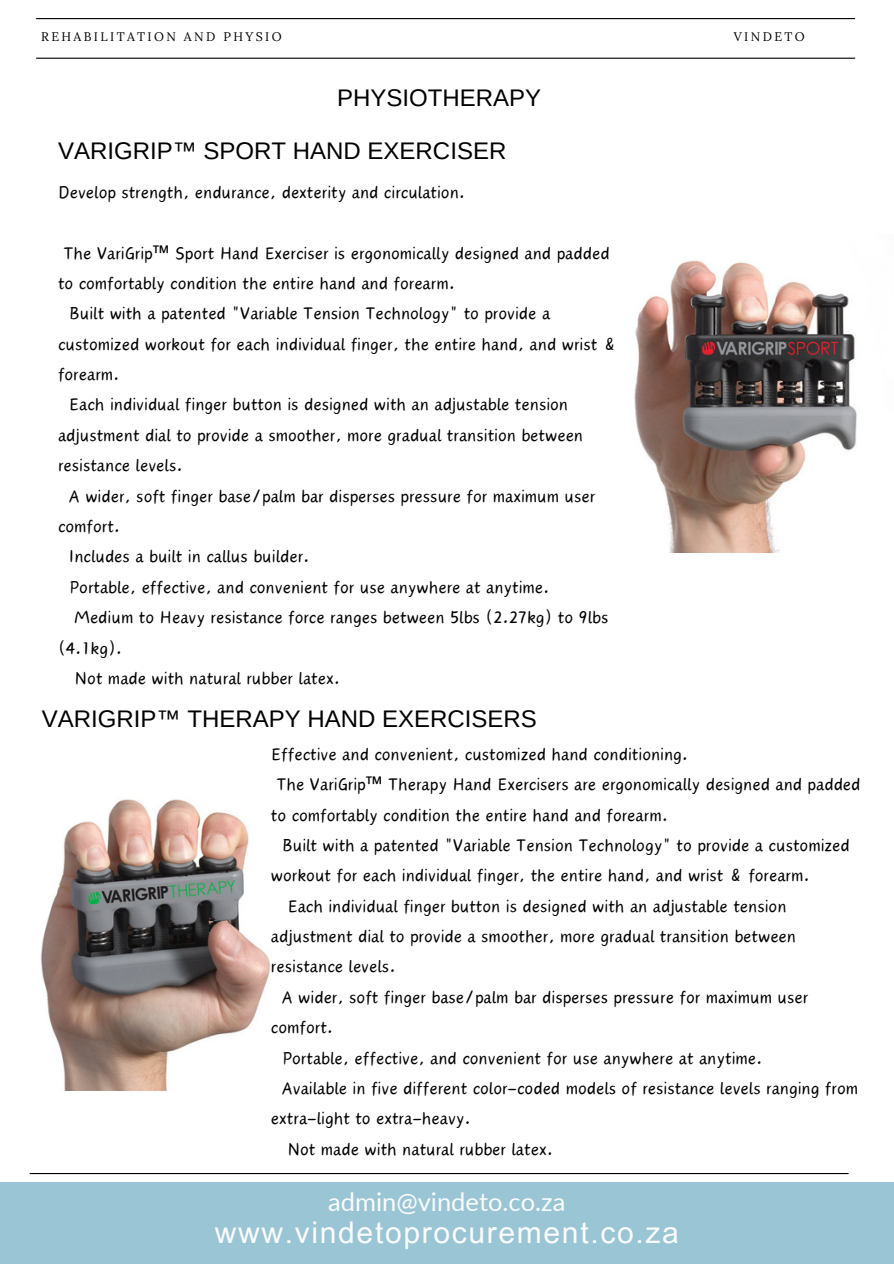
<style>
.page{position:relative;width:894px;height:1264px;background:#fff}
.page>*{position:absolute;margin:0;border:0;box-sizing:border-box;transform-origin:0 0}
.t1{font:30px "Arial MT Pro";letter-spacing:.055em;color:#fbfbfb}
.t2{font:25.5px "Lato";color:#fbfbfb}
.t3{font:24px "Arimo";color:#000}
.t4{font:21.75px "Canva Wander World";color:#000}
.t5{font:12.45px "Lora";letter-spacing:.19em;color:#000}
.s1{font-family:"Noto Sans"}
</style>
<div class="page">
<hr style="left:36px;top:18px;width:818px;height:1px;background:#000">
<hr style="left:36px;top:58px;width:818px;height:1px;background:#000">
<hr style="left:30px;top:1172px;width:818px;height:2px;background:#000">
<div style="left:0;top:1181px;width:893px;height:82px;background:#9ac5d5"></div>
<img style="left:41px;top:799px;width:230px;height:291px">
<img style="left:634px;top:260px;width:223px;height:292px">
<p class="t5" style="left:41px;top:28px;width:242px">REHABILITATION AND PHYSIO</p>
<h2 class="t5" style="left:733px;top:28px;width:72px">VINDETO</h2>
<h1 class="t3" style="left:337px;top:84px;width:205px">PHYSIOTHERAPY</h1>
<h3 class="t3" style="left:58px;top:137px;width:449px">VARIGRIP™ SPORT HAND EXERCISER</h3>
<h4 class="t4" style="left:58px;top:182px;width:408px">Develop strength, endurance, dexterity and circulation.</h4>
<p class="t4" style="left:63px;top:243px;width:547px">The VariGrip<span class="s1">™</span> Sport Hand Exerciser is ergonomically designed and padded</p>
<p class="t4" style="left:58px;top:273px;width:398px">to comfortably condition the entire hand and forearm.</p>
<p class="t4" style="left:69px;top:304px;width:482px">Built with a patented "Variable Tension Technology" to provide a</p>
<p class="t4" style="left:58px;top:334px;width:560px">customized workout for each individual finger, the entire hand, and wrist &amp;</p>
<p class="t4" style="left:58px;top:365px;width:63px">forearm.</p>
<p class="t4" style="left:69px;top:395px;width:500px">Each individual finger button is designed with an adjustable tension</p>
<p class="t4" style="left:58px;top:425px;width:526px">adjustment dial to provide a smoother, more gradual transition between</p>
<p class="t4" style="left:58px;top:456px;width:126px">resistance levels.</p>
<p class="t4" style="left:69px;top:486px;width:528px">A wider, soft finger base/palm bar disperses pressure for maximum user</p>
<p class="t4" style="left:58px;top:516px;width:64px">comfort.</p>
<p class="t4" style="left:69px;top:547px;width:242px">Includes a built in callus builder.</p>
<p class="t4" style="left:69px;top:577px;width:482px">Portable, effective, and convenient for use anywhere at anytime.</p>
<p class="t4" style="left:74px;top:608px;width:535px">Medium to Heavy resistance force ranges between 5lbs (2.27kg) to 9lbs</p>
<p class="t4" style="left:58px;top:638px;width:66px">(4.1kg).</p>
<p class="t4" style="left:74px;top:668px;width:267px">Not made with natural rubber latex.</p>
<h4 class="t3" style="left:42px;top:705px;width:496px">VARIGRIP™ THERAPY HAND EXERCISERS</h4>
<h2 class="t4" style="left:271px;top:744px;width:418px">Effective and convenient, customized hand conditioning.</h2>
<h2 class="t4" style="left:276px;top:774px;width:585px">The VariGrip<span class="s1">™</span> Therapy Hand Exercisers are ergonomically designed and padded</h2>
<h2 class="t4" style="left:271px;top:805px;width:398px">to comfortably condition the entire hand and forearm.</h2>
<h2 class="t4" style="left:282px;top:835px;width:569px">Built with a patented "Variable Tension Technology" to provide a customized</h2>
<h2 class="t4" style="left:271px;top:865px;width:540px">workout for each individual finger, the entire hand, and wrist &amp; forearm.</h2>
<h2 class="t4" style="left:287px;top:896px;width:500px">Each individual finger button is designed with an adjustable tension</h2>
<h2 class="t4" style="left:271px;top:926px;width:526px">adjustment dial to provide a smoother, more gradual transition between</h2>
<h2 class="t4" style="left:271px;top:957px;width:126px">resistance levels.</h2>
<h2 class="t4" style="left:282px;top:987px;width:528px">A wider, soft finger base/palm bar disperses pressure for maximum user</h2>
<h2 class="t4" style="left:271px;top:1017px;width:64px">comfort.</h2>
<h2 class="t4" style="left:282px;top:1048px;width:482px">Portable, effective, and convenient for use anywhere at anytime.</h2>
<h2 class="t4" style="left:282px;top:1078px;width:577px">Available in five different color-coded models of resistance levels ranging from</h2>
<h2 class="t4" style="left:271px;top:1108px;width:201px">extra-light to extra-heavy.</h2>
<h2 class="t4" style="left:287px;top:1139px;width:267px">Not made with natural rubber latex.</h2>
<p class="t2" style="left:328px;top:1185px;width:239px">admin@vindeto.co.za</p>
<p class="t1" style="left:215px;top:1221px;width:465px">www.vindetoprocurement.co.za</p>
</div>
